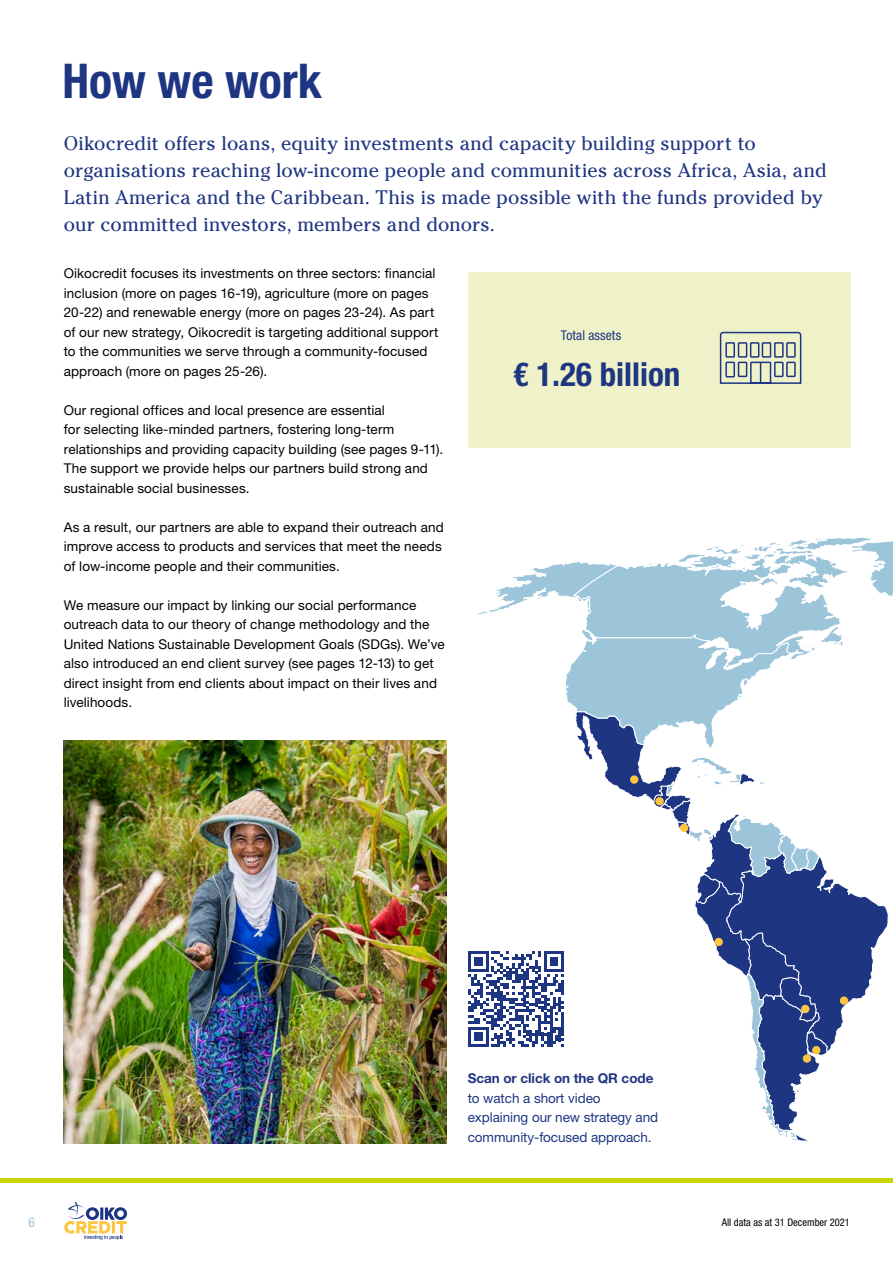
<style>
.page{position:relative;width:893px;height:1263px;background:#fff}
.page>*{position:absolute;margin:0;border:0;box-sizing:border-box;transform-origin:0 0}
.t1{font:700 condensed 48px "Helvetica Neue LT Std";color:#1e3582}
.t2{font:700 condensed 33px "Helvetica Neue LT Std";color:#1e3582}
.t3{font:19.5px/27px "Cheltenham Std";letter-spacing:.005em;color:#1e3582}
.t4{font:13.5px/19.5px "Helvetica Neue LT Std";letter-spacing:.01em;color:#000}
.t5{font:13.5px/19.5px "Helvetica Neue LT Std";letter-spacing:-.005em;color:#1e3582}
.t6{font:700 13.5px "Helvetica Neue LT Std";letter-spacing:-.005em;color:#1e3582}
.t7{font:condensed 13.5px "Helvetica Neue LT Std";letter-spacing:.01em;color:#1e3582}
.t8{font:condensed 13.5px "Helvetica Neue LT Std";color:#9dc5da}
.t9{font:condensed 10.5px "Helvetica Neue LT Std";color:#000}
</style>
<div class="page">
<svg style="left:64px;top:1202px;width:63px;height:38px"></svg>
<div style="left:468px;top:272px;width:382px;height:176px;background:#eff2c8"></div>
<svg style="left:719px;top:331px;width:83px;height:53px"></svg>
<img style="left:64px;top:741px;width:382px;height:403px">
<svg style="left:468px;top:537px;width:425px;height:605px"></svg>
<hr style="left:0;top:1179px;width:893px;height:4px;background:#cad400">
<h1 class="t1" style="left:63px;top:52px;width:261px">How we work</h1>
<p class="t3" style="left:64px;top:130px;width:764px">Oikocredit offers loans, equity investments and capacity building support to organisations reaching low-income people and communities across Africa, Asia, and Latin America and the Caribbean. This is made possible with the funds provided by our committed investors, members and donors.</p>
<p class="t4" style="left:64px;top:264px;width:376px">Oikocredit focuses its investments on three sectors: financial inclusion (more on pages 16-19), agriculture (more on pages 20-22) and renewable energy (more on pages 23-24). As part of our new strategy, Oikocredit is targeting additional support to the communities we serve through a community-focused approach (more on pages 25-26).</p>
<p class="t4" style="left:64px;top:400px;width:381px">Our regional offices and local presence are essential<br>for selecting like-minded partners, fostering long-term relationships and providing capacity building (see pages 9-11).<br>The support we provide helps our partners build strong and sustainable social businesses.</p>
<p class="t4" style="left:64px;top:517px;width:382px">As a result, our partners are able to expand their outreach and improve access to products and services that meet the needs of low-income people and their communities.</p>
<p class="t4" style="left:64px;top:595px;width:383px">We measure our impact by linking our social performance outreach data to our theory of change methodology and the United Nations Sustainable Development Goals (SDGs). We’ve also introduced an end client survey (see pages 12-13) to get direct insight from end clients about impact on their lives and livelihoods.</p>
<p class="t7" style="left:561px;top:328px;width:62px">Total assets</p>
<h2 class="t2" style="left:513px;top:354px;width:169px">€ 1.26 billion</h2>
<p class="t6" style="left:468px;top:1070px;width:187px">Scan or click on the QR code</p>
<p class="t5" style="left:468px;top:1088px;width:192px">to watch a short video explaining our new strategy and community-focused approach.</p>
<p class="t8" style="left:29px;top:1214px;width:8px">6</p>
<p class="t9" style="left:722px;top:1216px;width:130px">All data as at 31 December 2021</p>
</div>
